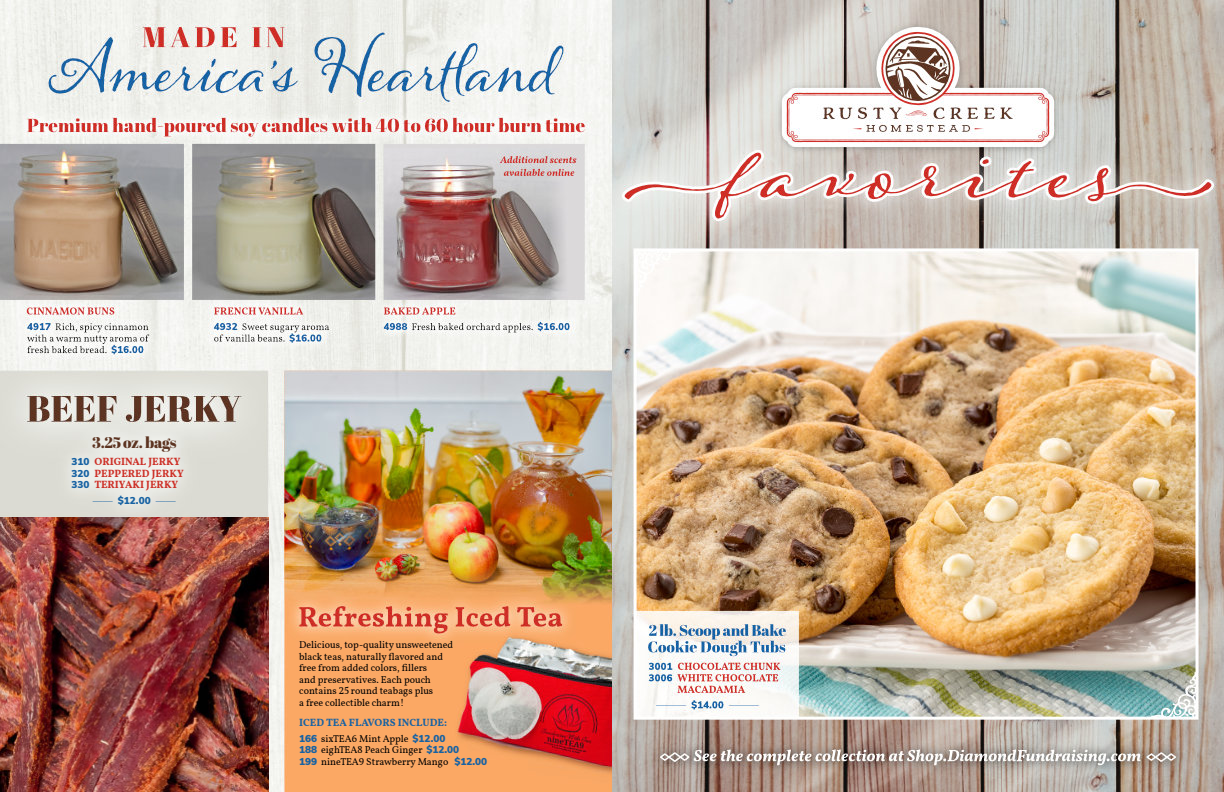
<style>
.page{position:relative;width:1224px;height:792px;background:#fff}
.page>*{position:absolute;margin:0;border:0;box-sizing:border-box;transform-origin:0 0}
.t1{font:15.5px "Abril Fatface";letter-spacing:-.025em;color:#5d3421}
.t2{font:700 10.5px/11.5px "Vollkorn";color:#cd2f26}
.t3{font:700 10.5px "Vollkorn";color:#1762a3}
.t4{font:10px/11.5px "Vollkorn";color:#000}
.t5{font:900 10px "Nunito Sans";color:#1762a3}
.s1{font-family:"Nunito Sans";font-weight:900;font-size:10px;color:#1762a3}
.s2{font-weight:300}
.s3{font-family:"Nunito Sans";font-weight:900;color:#1762a3}
</style>
<div class="page">
<img style="left:0;top:0;width:1224px;height:792px">
<img style="left:0;top:517px;width:268px;height:275px">
<h1 class="t1" style="left:92px;top:432px;width:86px">3.25 oz. bags</h1>
<p class="t2" style="left:72px;top:457px;width:114px"><span class="s1">310</span> ORIGINAL JERKY<br><span class="s1">320</span> PEPPERED JERKY<br><span class="s1">330</span> TERIYAKI JERKY</p>
<p class="t5" style="left:93px;top:494px;width:84px"><span class="s2">——</span> $12.00 <span class="s2">——</span></p>
<p class="t4" style="left:299px;top:640px;width:156px">Delicious, top-quality unsweetened black teas, naturally flavored and free from added colors, fillers<br>and preservatives. Each pouch contains 25 round teabags plus<br>a free collectible charm!</p>
<p class="t3" style="left:299px;top:718px;width:149px">ICED TEA FLAVORS INCLUDE:</p>
<p class="t4" style="left:299px;top:734px;width:189px"><span class="s3">166</span> sixTEA6 Mint Apple <span class="s3">$12.00<br>188</span> eighTEA8 Peach Ginger <span class="s3">$12.00<br>199</span> nineTEA9 Strawberry Mango <span class="s3">$12.00</span></p>
</div>
